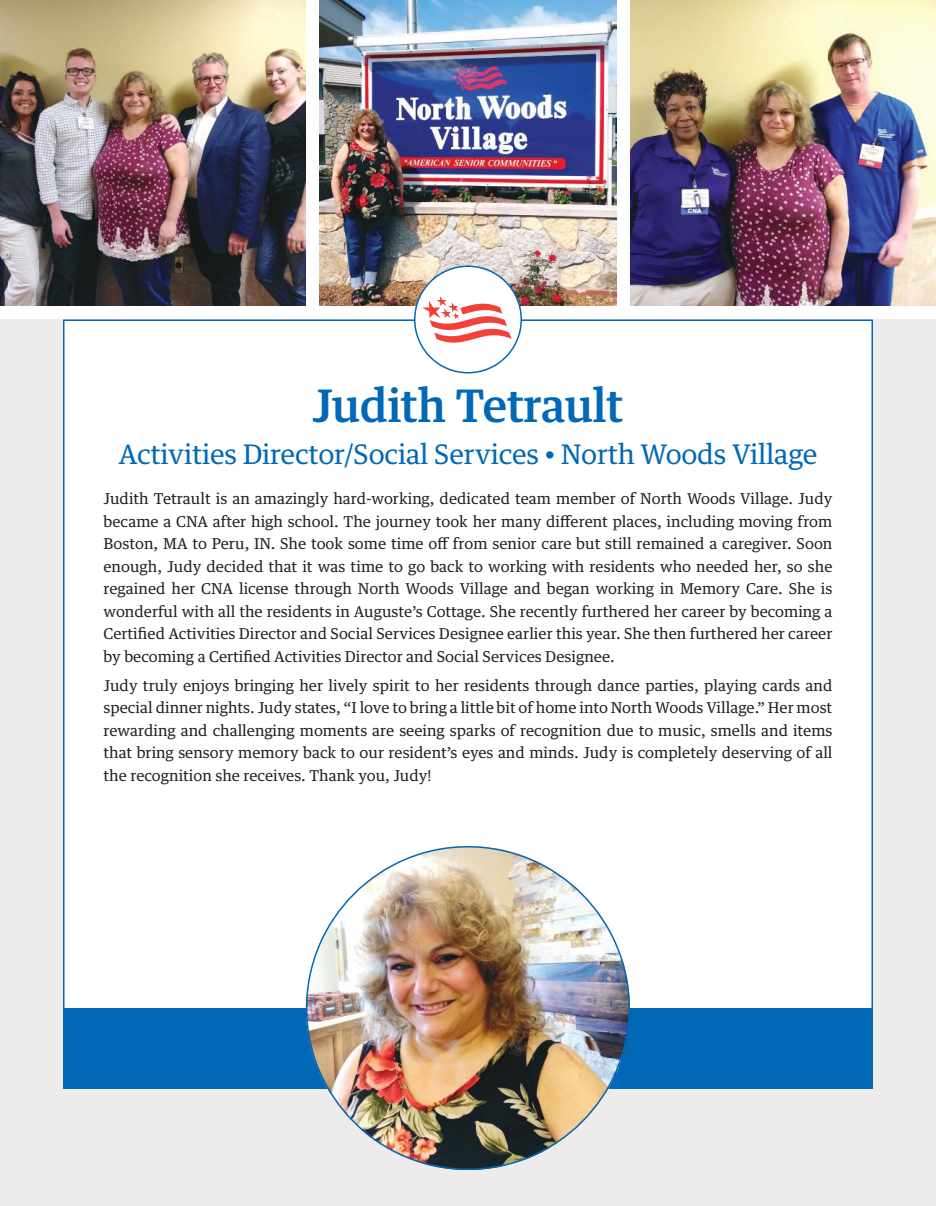
<style>
.page{position:relative;width:936px;height:1206px;background:#fff}
.page>*{position:absolute;margin:0;border:0;box-sizing:border-box;transform-origin:0 0}
.t1{font:500 45px "Guardian Text Egyp";letter-spacing:-.01em;color:#0068b4}
.t2{font:27px "Guardian Text Egyp";letter-spacing:-.01em;color:#0068b4}
.t3{font:15px/22.5px "Guardian Text Egyp";color:#241f1f;text-align:justify}
</style>
<div class="page">
<div style="left:0;top:320px;width:936px;height:886px;background:#eeebec"></div>
<img style="left:0;top:0;width:306px;height:306px">
<img style="left:319px;top:0;width:297px;height:306px">
<img style="left:630px;top:0;width:306px;height:306px">
<div style="left:63px;top:320px;width:810px;height:769px;background:#fff;border:2px solid #0068b4"></div>
<div style="left:415px;top:266px;width:106px;height:107px;background:#fff;border-radius:50%"></div>
<svg style="left:422px;top:296px;width:90px;height:47px"></svg>
<div style="left:414px;top:266px;width:108px;height:108px;border:2px solid #0068b4;border-radius:50%"></div>
<div style="left:63px;top:1008px;width:810px;height:81px;background:#0068b4"></div>
<img style="left:306px;top:846px;width:324px;height:324px;border-radius:162px">
<h1 class="t1" style="left:312px;top:369px;width:313px">Judith Tetrault</h1>
<h2 class="t2" style="left:119px;top:432px;width:700px">Activities Director/Social Services • North Woods Village</h2>
<p class="t3" style="left:104px;top:486px;width:731px">Judith Tetrault is an amazingly hard-working, dedicated team member of North Woods Village. Judy became a CNA after high school. The journey took her many different places, including moving from Boston, MA to Peru, IN. She took some time off from senior care but still remained a caregiver. Soon enough, Judy decided that it was time to go back to working with residents who needed her, so she regained her CNA license through North Woods Village and began working in Memory Care. She is wonderful with all the residents in Auguste’s Cottage. She recently furthered her career by becoming a Certified Activities Director and Social Services Designee earlier this year. She then furthered her career by becoming a Certified Activities Director and Social Services Designee.</p>
<p class="t3" style="left:104px;top:673px;width:731px">Judy truly enjoys bringing her lively spirit to her residents through dance parties, playing cards and special dinner nights. Judy states, “I love to bring a little bit of home into North Woods Village.” Her most rewarding and challenging moments are seeing sparks of recognition due to music, smells and items that bring sensory memory back to our resident’s eyes and minds. Judy is completely deserving of all the recognition she receives. Thank you, Judy!</p>
</div>
